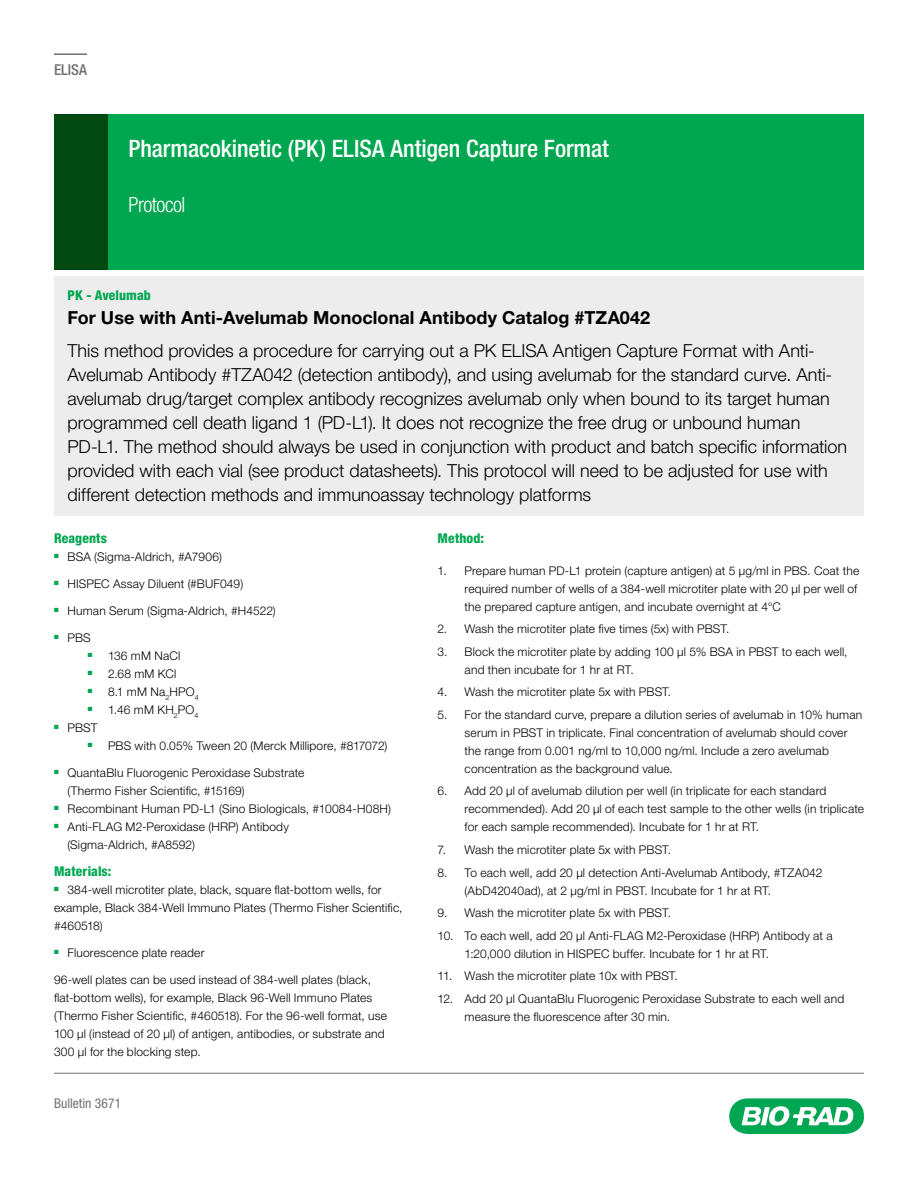
<style>
.page{position:relative;width:918px;height:1188px;background:#fff}
.page>*{position:absolute;margin:0;border:0;box-sizing:border-box;transform-origin:0 0}
.t1{font:500 condensed 24px "Helvetica Neue LT Std";color:#fff}
.t2{font:300 condensed 21px "Helvetica Neue LT Std";letter-spacing:-.025em;color:#fff}
.t3{font:300 18px/24px "Helvetica Neue LT Std";color:#000}
.t4{font:700 18px "Helvetica Neue LT Std";letter-spacing:.005em;color:#000}
.t5{font:500 condensed 15px "Helvetica Neue LT Std";color:#717073}
.t6{font:800 condensed 13.5px "Helvetica Neue LT Std";letter-spacing:.01em;color:#00a750}
.t7{font:condensed 13.5px "Helvetica Neue LT Std";letter-spacing:.005em;color:#717073}
.t8{font:300 12px/18px "Helvetica Neue LT Std";letter-spacing:.015em;color:#000}
</style>
<div class="page">
<svg style="left:729px;top:1098px;width:135px;height:36px"></svg>
<hr style="left:54px;top:1073px;width:810px;height:1px;background:#717073">
<hr style="left:54px;top:53px;width:33px;height:2px;background:#717073">
<div style="left:54px;top:277px;width:810px;height:239px;background:#ededee"></div>
<div style="left:54px;top:115px;width:810px;height:155px;background:#00a750"></div>
<div style="left:54px;top:115px;width:54px;height:155px;background:#004a12"></div>
<p class="t5" style="left:54px;top:61px;width:34px">ELISA</p>
<h1 class="t1" style="left:129px;top:134px;width:482px">Pharmacokinetic (PK) ELISA Antigen Capture Format</h1>
<h2 class="t2" style="left:129px;top:193px;width:59px">Protocol</h2>
<p class="t6" style="left:68px;top:287px;width:85px">PK - Avelumab</p>
<h3 class="t4" style="left:68px;top:306px;width:584px">For Use with Anti-Avelumab Monoclonal Antibody Catalog #TZA042</h3>
<p class="t3" style="left:68px;top:338px;width:781px">This method provides a procedure for carrying out a PK ELISA Antigen Capture Format with Anti-Avelumab Antibody #TZA042 (detection antibody), and using avelumab for the standard curve. Anti&shy;avelumab drug/target complex antibody recognizes avelumab only when bound to its target human programmed cell death ligand 1 (PD-L1). It does not recognize the free drug or unbound human PD-L1. The method should always be used in conjunction with product and batch specific information provided with each vial (see product datasheets). This protocol will need to be adjusted for use with different detection methods and immunoassay technology platforms</p>
<p class="t6" style="left:54px;top:530px;width:54px">Reagents</p>
<p class="t8" style="left:54px;top:548px;width:169px"><sup>■</sup> BSA (Sigma-Aldrich, #A7906)</p>
<p class="t8" style="left:54px;top:575px;width:191px"><sup>■</sup> HISPEC Assay Diluent (#BUF049)</p>
<p class="t8" style="left:54px;top:602px;width:223px"><sup>■</sup> Human Serum (Sigma-Aldrich, #H4522)</p>
<p class="t8" style="left:54px;top:629px;width:38px"><sup>■</sup> PBS</p>
<p class="t8" style="left:88px;top:647px;width:94px"><sup>■</sup> 136 mM NaCl</p>
<p class="t8" style="left:88px;top:665px;width:90px"><sup>■</sup> 2.68 mM KCl</p>
<p class="t8" style="left:88px;top:683px;width:113px"><sup>■</sup> 8.1 mM Na<sub>2</sub>HPO<sub>4</sub></p>
<p class="t8" style="left:88px;top:701px;width:112px"><sup>■</sup> 1.46 mM KH<sub>2</sub>PO<sub>4</sub></p>
<p class="t8" style="left:54px;top:719px;width:45px"><sup>■</sup> PBST</p>
<p class="t8" style="left:88px;top:737px;width:301px"><sup>■</sup> PBS with 0.05% Tween 20 (Merck Millipore, #817072)</p>
<p class="t8" style="left:67px;top:764px;width:239px;text-indent:-13px"><sup>■</sup> QuantaBlu Fluorogenic Peroxidase Substrate (Thermo Fisher Scientific, #15169)</p>
<p class="t8" style="left:54px;top:800px;width:339px"><sup>■</sup> Recombinant Human PD-L1 (Sino Biologicals, #10084-H08H)</p>
<p class="t8" style="left:67px;top:818px;width:223px;text-indent:-13px"><sup>■</sup> Anti-FLAG M2-Peroxidase (HRP) Antibody (Sigma-Aldrich, #A8592)</p>
<p class="t6" style="left:54px;top:863px;width:59px">Materials:</p>
<p class="t8" style="left:54px;top:881px;width:350px"><sup>■</sup> 384-well microtiter plate, black, square flat-bottom wells, for example, Black 384-Well Immuno Plates (Thermo Fisher Scientific, #460518)</p>
<p class="t8" style="left:54px;top:944px;width:152px"><sup>■</sup> Fluorescence plate reader</p>
<p class="t8" style="left:54px;top:970px;width:335px">96-well plates can be used instead of 384-well plates (black, flat-bottom wells), for example, Black 96-Well Immuno Plates (Thermo Fisher Scientific, #460518). For the 96-well format, use 100 μl (instead of 20 μl) of antigen, antibodies, or substrate and 300 μl for the blocking step.</p>
<p class="t7" style="left:54px;top:1095px;width:69px">Bulletin 3671</p>
<p class="t6" style="left:438px;top:530px;width:48px">Method:</p>
<p class="t8" style="left:465px;top:561px;width:396px;text-indent:-27px">1. Prepare human PD-L1 protein (capture antigen) at 5 µg/ml in PBS. Coat the required number of wells of a 384-well microtiter plate with 20 µl per well of the prepared capture antigen, and incubate overnight at 4°C</p>
<p class="t8" style="left:438px;top:620px;width:293px">2. Wash the microtiter plate five times (5x) with PBST.</p>
<p class="t8" style="left:465px;top:642px;width:385px;text-indent:-27px">3. Block the microtiter plate by adding 100 µl 5% BSA in PBST to each well, and then incubate for 1 hr at RT.</p>
<p class="t8" style="left:438px;top:683px;width:235px">4. Wash the microtiter plate 5x with PBST.</p>
<p class="t8" style="left:465px;top:705px;width:399px;text-indent:-27px">5. For the standard curve, prepare a dilution series of avelumab in 10% human serum in PBST in triplicate. Final concentration of avelumab should cover the range from 0.001 ng/ml to 10,000 ng/ml. Include a zero avelumab concentration as the background value.</p>
<p class="t8" style="left:465px;top:782px;width:401px;text-indent:-27px">6. Add 20 µl of avelumab dilution per well (in triplicate for each standard recommended). Add 20 µl of each test sample to the other wells (in triplicate for each sample recommended). Incubate for 1 hr at RT.</p>
<p class="t8" style="left:438px;top:840px;width:235px">7. Wash the microtiter plate 5x with PBST.</p>
<p class="t8" style="left:465px;top:863px;width:359px;text-indent:-27px">8. To each well, add 20 µl detection Anti-Avelumab Antibody, #TZA042 (AbD42040ad), at 2 µg/ml in PBST. Incubate for 1 hr at RT.</p>
<p class="t8" style="left:438px;top:904px;width:235px">9. Wash the microtiter plate 5x with PBST.</p>
<p class="t8" style="left:465px;top:926px;width:370px;text-indent:-27px">10. To each well, add 20 μl Anti-FLAG M2-Peroxidase (HRP) Antibody at a<br>1:20,000 dilution in HISPEC buffer. Incubate for 1 hr at RT.</p>
<p class="t8" style="left:438px;top:967px;width:242px">11. Wash the microtiter plate 10x with PBST.</p>
<p class="t8" style="left:465px;top:989px;width:381px;text-indent:-27px">12. Add 20 µl QuantaBlu Fluorogenic Peroxidase Substrate to each well and measure the fluorescence after 30 min.</p>
</div>
